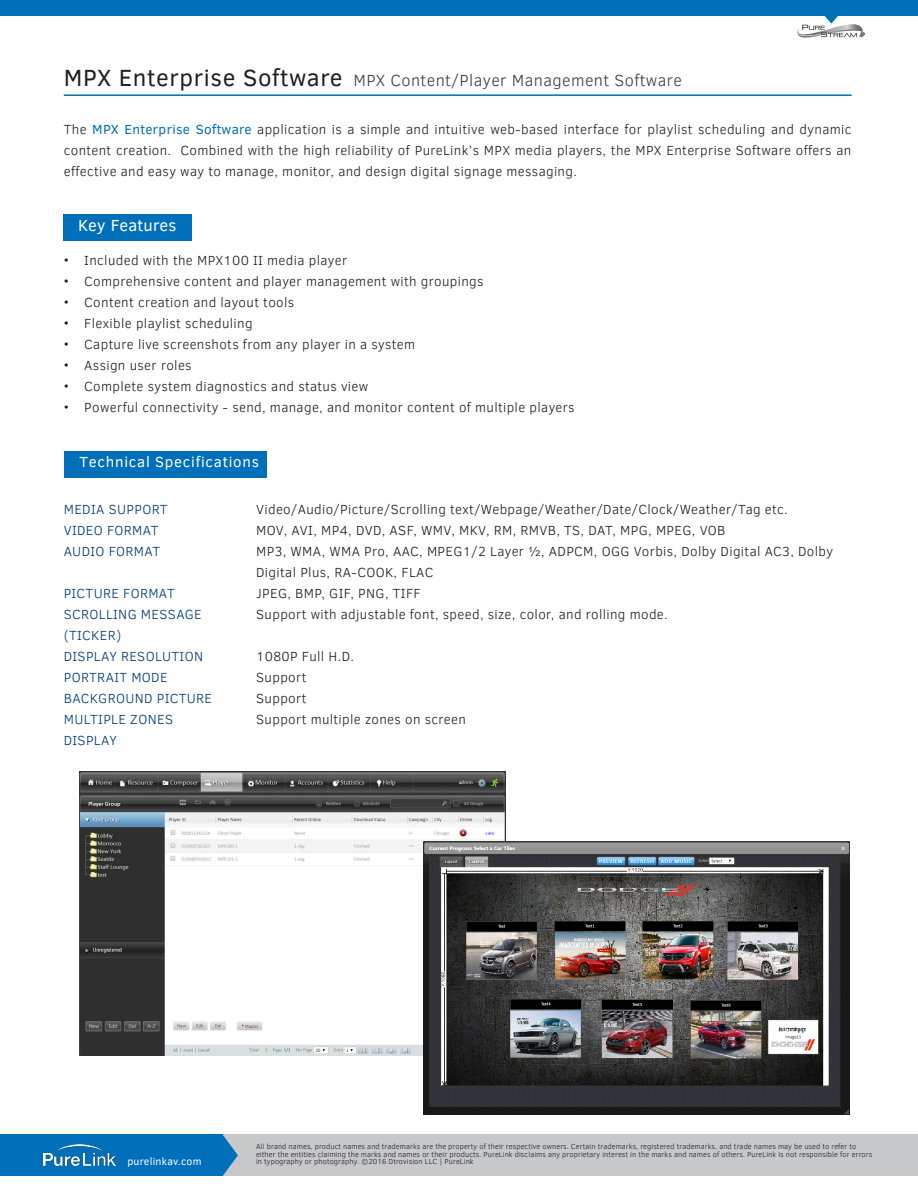
<style>
.page{position:relative;width:918px;height:1188px;background:#fff}
.page>*{position:absolute;margin:0;border:0;box-sizing:border-box;transform-origin:0 0}
.t1{font:300 16.5px "Clear Sans";letter-spacing:.025em;color:#3e3e3f}
.t2{font:16.5px "Clear Sans";letter-spacing:.01em;color:#fff}
.t3{font:15px "Clear Sans";letter-spacing:.05em;color:#fff}
.t4{font:300 13.5px/21px "Clear Sans";letter-spacing:.025em;color:#231f20;text-align:justify}
.t5{font:300 13.5px/21px "Clear Sans";letter-spacing:.025em;color:#003b77}
.t6{font:10.5px "Clear Sans";letter-spacing:.025em;color:#fff}
.t7{font:300 7.5px/7.5px "Clear Sans";letter-spacing:.01em;color:#231f20}
.s1{font-weight:400;font-size:24px;color:#231f20}
.s2{font-weight:400;color:#006fba}
</style>
<div class="page">
<div style="left:223px;top:1135px;width:695px;height:41px;background:#c7c8ca"></div>
<div style="left:0;top:0;width:918px;height:16px;background:#006fba"></div>
<div style="left:0;top:1135px;width:223px;height:41px;background:#006fba"></div>
<svg style="left:223px;top:1135px;width:15px;height:41px"></svg>
<img style="left:44px;top:1145px;width:72px;height:21px">
<svg style="left:796px;top:16px;width:69px;height:22px"></svg>
<hr style="left:64px;top:94px;width:788px;height:2px;background:#006fba">
<div style="left:64px;top:214px;width:128px;height:27px;background:#006fba"></div>
<div style="left:64px;top:451px;width:203px;height:27px;background:#006fba"></div>
<img style="left:80px;top:772px;width:425px;height:283px">
<img style="left:424px;top:842px;width:425px;height:272px">
<p class="t1" style="left:64px;top:69px;width:620px"><span class="s1">MPX Enterprise Software</span> MPX Content/Player Management Software</p>
<p class="t4" style="left:64px;top:119px;width:789px">The <span class="s2">MPX Enterprise Software</span> application is a simple and intuitive web-based interface for playlist scheduling and dynamic content creation. Combined with the high reliability of PureLink’s MPX media players, the MPX Enterprise Software offers an effective and easy way to manage, monitor, and design digital signage messaging.</p>
<p class="t2" style="left:78px;top:215px;width:100px">Key Features</p>
<p class="t4" style="left:64px;top:250px;width:285px">• Included with the MPX100 II media player</p>
<p class="t4" style="left:64px;top:271px;width:421px">• Comprehensive content and player management with groupings</p>
<p class="t4" style="left:64px;top:292px;width:232px">• Content creation and layout tools</p>
<p class="t4" style="left:64px;top:313px;width:190px">• Flexible playlist scheduling</p>
<p class="t4" style="left:64px;top:334px;width:353px">• Capture live screenshots from any player in a system</p>
<p class="t4" style="left:64px;top:355px;width:129px">• Assign user roles</p>
<p class="t4" style="left:64px;top:376px;width:306px">• Complete system diagnostics and status view</p>
<p class="t4" style="left:64px;top:397px;width:512px">• Powerful connectivity - send, manage, and monitor content of multiple players</p>
<p class="t3" style="left:79px;top:452px;width:181px">Technical Specifications</p>
<p class="t5" style="left:64px;top:499px;width:105px">MEDIA SUPPORT</p>
<p class="t5" style="left:64px;top:520px;width:96px">VIDEO FORMAT</p>
<p class="t5" style="left:64px;top:541px;width:98px">AUDIO FORMAT</p>
<p class="t5" style="left:64px;top:583px;width:113px">PICTURE FORMAT</p>
<p class="t5" style="left:64px;top:604px;width:140px">SCROLLING MESSAGE (TICKER)</p>
<p class="t5" style="left:64px;top:646px;width:141px">DISPLAY RESOLUTION</p>
<p class="t5" style="left:64px;top:667px;width:105px">PORTRAIT MODE</p>
<p class="t5" style="left:64px;top:688px;width:150px">BACKGROUND PICTURE</p>
<p class="t5" style="left:64px;top:709px;width:111px">MULTIPLE ZONES</p>
<p class="t5" style="left:64px;top:730px;width:55px">DISPLAY</p>
<p class="t4" style="left:256px;top:499px;width:533px">Video/Audio/Picture/Scrolling text/Webpage/Weather/Date/Clock/Weather/Tag etc.</p>
<p class="t4" style="left:256px;top:520px;width:471px">MOV, AVI, MP4, DVD, ASF, WMV, MKV, RM, RMVB, TS, DAT, MPG, MPEG, VOB</p>
<p class="t4" style="left:256px;top:541px;width:579px">MP3, WMA, WMA Pro, AAC, MPEG1/2 Layer ½, ADPCM, OGG Vorbis, Dolby Digital AC3, Dolby<br>Digital Plus, RA-COOK, FLAC</p>
<p class="t4" style="left:256px;top:583px;width:166px">JPEG, BMP, GIF, PNG, TIFF</p>
<p class="t4" style="left:256px;top:604px;width:413px">Support with adjustable font, speed, size, color, and rolling mode.</p>
<p class="t4" style="left:256px;top:646px;width:99px">1080P Full H.D.</p>
<p class="t4" style="left:256px;top:667px;width:52px">Support</p>
<p class="t4" style="left:256px;top:688px;width:52px">Support</p>
<p class="t4" style="left:256px;top:709px;width:211px">Support multiple zones on screen</p>
<p class="t7" style="left:256px;top:1143px;width:618px">All brand names, product names and trademarks are the property of their respective owners. Certain trademarks, registered trademarks, and trade names may be used to refer to either the entities claiming the marks and names or their products. PureLink disclaims any proprietary interest in the marks and names of others. PureLink is not responsible for errors</p>
<p class="t6" style="left:127px;top:1154px;width:76px">purelinkav.com</p>
<p class="t7" style="left:256px;top:1158px;width:219px">in typography or photography. ©2016 Dtrovision LLC | PureLink</p>
</div>
